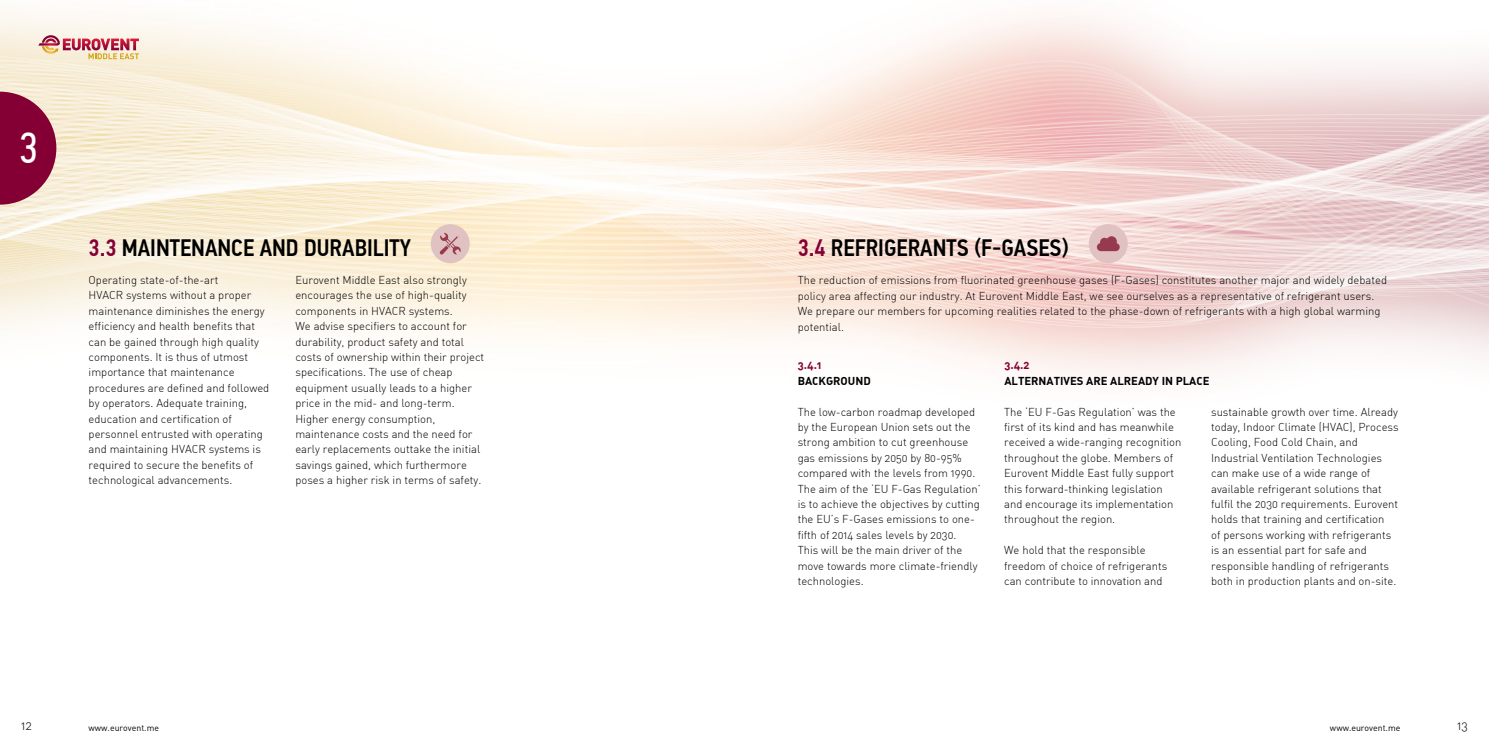
<style>
.page{position:relative;width:1489px;height:745px;background:#fff}
.page>*{position:absolute;margin:0;border:0;box-sizing:border-box;transform-origin:0 0}
.t1{font:43.5px "PF Din Text Cond Pro";color:#fff}
.t2{font:500 23.75px "PF Din Text Cond Pro";color:#000}
.t3{font:300 12.5px "DIN Alternate";color:#000}
.t4{font:300 11.25px/15.4px "DIN Alternate";color:#000}
.t5{font:700 11.25px "DIN Alternate";color:#000}
.t6{font:700 11.25px "DIN Alternate";color:#840034}
.t7{font:8.75px "DIN Alternate";color:#000}
.s1{color:#840034}
</style>
<div class="page">
<img style="left:0;top:10px;width:1488px;height:367px">
<svg style="left:0;top:92px;width:56px;height:112px;background:#9b3055"></svg>
<svg style="left:38px;top:35px;width:101px;height:24px;background:#e0aba0"></svg>
<div style="left:1088px;top:224px;width:39px;height:39px;background:#e0c2c3;border-radius:50%"></div>
<svg style="left:1096px;top:236px;width:23px;height:15px"></svg>
<div style="left:431px;top:224px;width:38px;height:39px;background:#e0c2c3;border-radius:50%"></div>
<svg style="left:439px;top:232px;width:22px;height:22px"></svg>
<h1 class="t1" style="left:19px;top:122px;width:21px">3</h1>
<h2 class="t2" style="left:89px;top:233px;width:324px"><span class="s1">3.3</span> MAINTENANCE AND DURABILITY</h2>
<p class="t4" style="left:89px;top:272px;width:182px">Operating state-of-the-art<br>HVACR systems without a proper maintenance diminishes the energy efficiency and health benefits that can be gained through high quality components. It is thus of utmost importance that maintenance procedures are defined and followed by operators. Adequate training, education and certification of personnel entrusted with operating and maintaining HVACR systems is required to secure the benefits of technological advancements.</p>
<p class="t4" style="left:295px;top:272px;width:190px">Eurovent Middle East also strongly encourages the use of high-quality components in HVACR systems.<br>We advise specifiers to account for durability, product safety and total costs of ownership within their project specifications. The use of cheap equipment usually leads to a higher price in the mid- and long-term.<br>Higher energy consumption, maintenance costs and the need for early replacements outtake the initial savings gained, which furthermore poses a higher risk in terms of safety.</p>
<h2 class="t2" style="left:797px;top:233px;width:272px"><span class="s1">3.4</span> REFRIGERANTS (F-GASES)</h2>
<p class="t4" style="left:797px;top:272px;width:591px">The reduction of emissions from fluorinated greenhouse gases (F-Gases) constitutes another major and widely debated policy area affecting our industry. At Eurovent Middle East, we see ourselves as a representative of refrigerant users.<br>We prepare our members for upcoming realities related to the phase-down of refrigerants with a high global warming potential.</p>
<p class="t6" style="left:797px;top:357px;width:26px">3.4.1</p>
<p class="t5" style="left:797px;top:373px;width:75px">BACKGROUND</p>
<p class="t4" style="left:797px;top:403px;width:184px">The low-carbon roadmap developed by the European Union sets out the strong ambition to cut greenhouse gas emissions by 2050 by 80-95% compared with the levels from 1990.<br>The aim of the ‘EU F-Gas Regulation’ is to achieve the objectives by cutting the EU’s F-Gases emissions to one&shy;fifth of 2014 sales levels by 2030.<br>This will be the main driver of the move towards more climate-friendly technologies.</p>
<p class="t6" style="left:1004px;top:358px;width:27px">3.4.2</p>
<p class="t5" style="left:1004px;top:373px;width:205px">ALTERNATIVES ARE ALREADY IN PLACE</p>
<p class="t4" style="left:1004px;top:403px;width:179px">The ‘EU F-Gas Regulation’ was the first of its kind and has meanwhile received a wide-ranging recognition throughout the globe. Members of Eurovent Middle East fully support this forward-thinking legislation and encourage its implementation throughout the region.</p>
<p class="t4" style="left:1004px;top:542px;width:164px">We hold that the responsible freedom of choice of refrigerants can contribute to innovation and</p>
<p class="t4" style="left:1210px;top:403px;width:189px">sustainable growth over time. Already today, Indoor Climate (HVAC), Process Cooling, Food Cold Chain, and Industrial Ventilation Technologies can make use of a wide range of available refrigerant solutions that fulfil the 2030 requirements. Eurovent holds that training and certification<br>of persons working with refrigerants is an essential part for safe and responsible handling of refrigerants both in production plants and on-site.</p>
<p class="t3" style="left:21px;top:717px;width:12px">12</p>
<p class="t7" style="left:89px;top:721px;width:72px">www.eurovent.me</p>
<p class="t7" style="left:1329px;top:721px;width:72px">www.eurovent.me</p>
<p class="t3" style="left:1456px;top:717px;width:12px">13</p>
</div>
